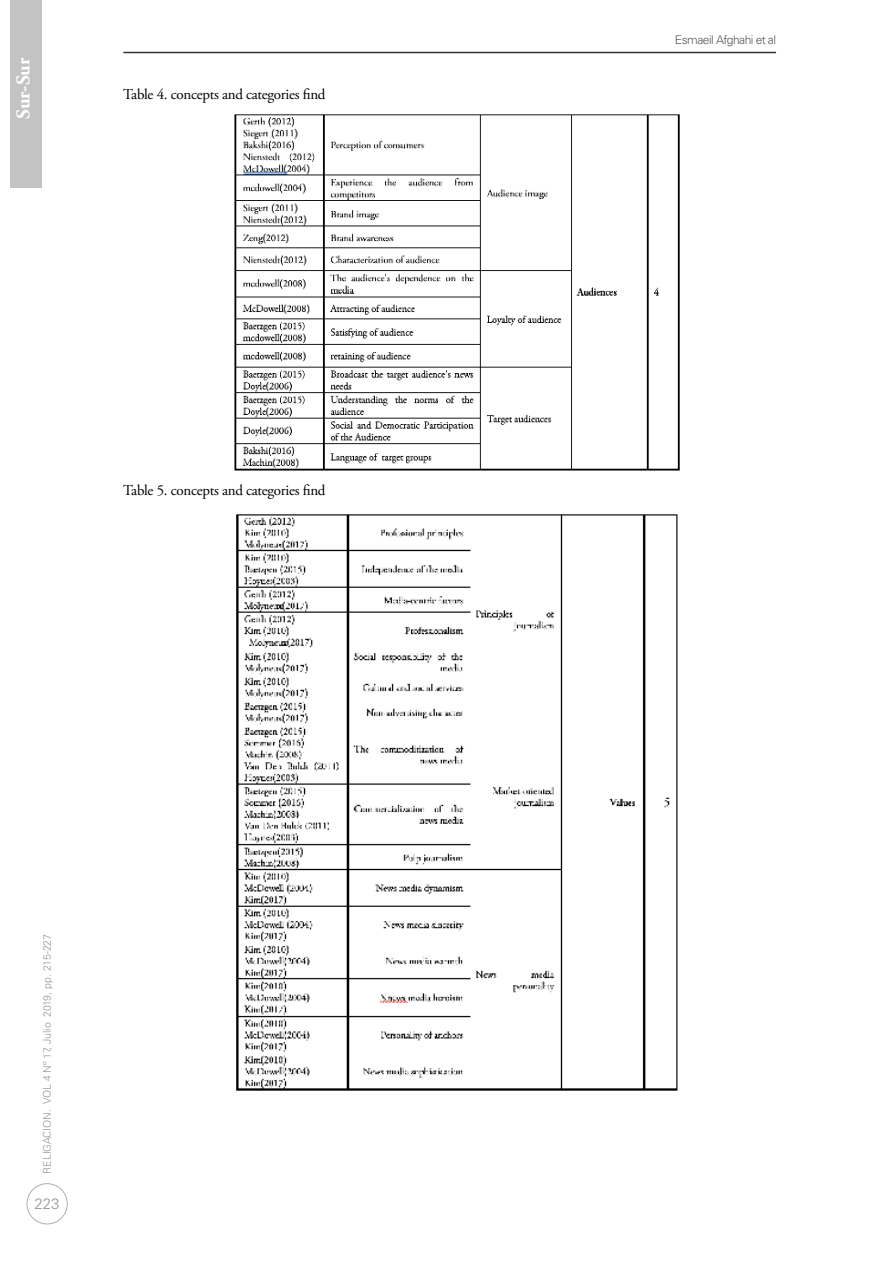
<style>
.page{position:relative;width:893px;height:1263px;background:#fff}
.page>*{position:absolute;margin:0;border:0;box-sizing:border-box;transform-origin:0 0}
.t1{font:700 19.5px "Adobe Garamond Pro";letter-spacing:-.01em;color:#fff}
.t2{font:15px "Adobe Garamond Pro";letter-spacing:-.02em;color:#000001}
.t3{font:300 15px "Univers LT Std";color:#939598}
.t4{font:300 12px "Univers LT Std";letter-spacing:-.045em;color:#57585a}
.t5{font:300 10.5px "Univers LT Std";color:#939598}
</style>
<div class="page">
<hr style="left:123px;top:52px;width:653px;height:1px;background:#000">
<div style="left:27px;top:1183px;width:41px;height:41px;border:1px solid #524a47;border-radius:50%"></div>
<div style="left:11px;top:0;width:31px;height:187px;background:#c4c3c3"></div>
<img style="left:234px;top:114px;width:446px;height:357px">
<img style="left:236px;top:514px;width:442px;height:577px">
<h1 class="t1" style="left:12px;top:119px;width:63px;rotate:-90deg">Sur-Sur</h1>
<p class="t2" style="left:123px;top:85px;width:204px">Table 4. concepts and categories find</p>
<p class="t2" style="left:123px;top:481px;width:204px">Table 5. concepts and categories find</p>
<p class="t5" style="left:41px;top:1174px;width:241px;rotate:-90deg">RELIGACION. VOL 4 Nº 17, Julio 2019, pp. 215-227</p>
<p class="t3" style="left:35px;top:1194px;width:27px">223</p>
<p class="t4" style="left:675px;top:32px;width:103px">Esmaeil Afghahi et al</p>
</div>
